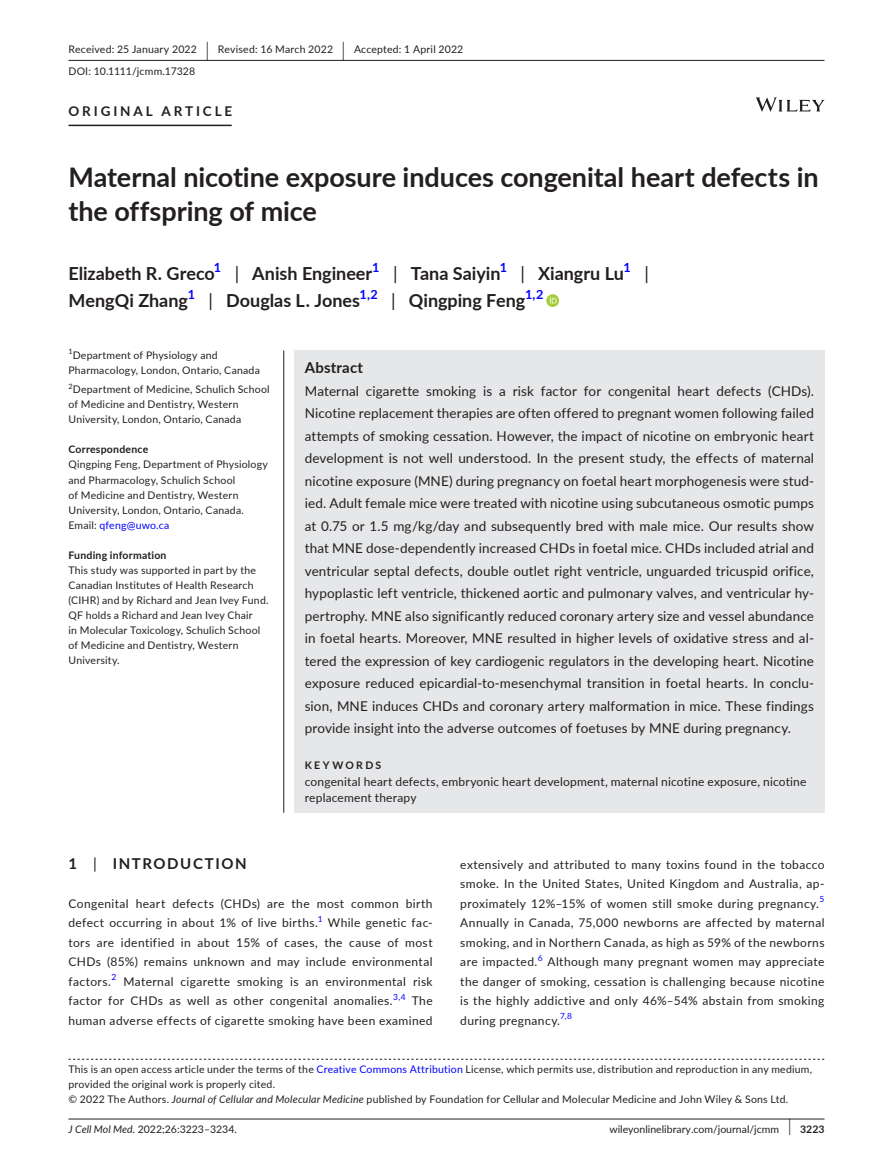
<style>
.page{position:relative;width:893px;height:1174px;background:#fff}
.page>*{position:absolute;margin:0;border:0;box-sizing:border-box;transform-origin:0 0}
.t1{font:700 27px/34.5px "Lato";letter-spacing:-.005em;color:#231f20}
.t2{font:700 18px "Lato";color:#231f20}
.t3{font:18px "Lato";color:#231f20}
.t4{font:700 15px "Lato";letter-spacing:.1em;color:#231f20}
.t5{font:700 15px "Lato";letter-spacing:.015em;color:#231f20}
.t6{font:13.5px/22.5px "Lato";letter-spacing:.01em;color:#231f20;text-align:justify}
.t7{font:700 13.5px "Lato";letter-spacing:.215em;color:#231f20}
.t8{font:700 12.6px "Lato";color:#00f}
.t9{font:12px/19.5px "Lato";letter-spacing:.03em;color:#231f20;text-align:justify}
.t10{font:10.5px/15px "Lato";letter-spacing:.02em;color:#231f20}
.t11{font:10.5px "Lato";color:#231f20}
.t12{font:700 10.5px "Lato";letter-spacing:.02em;color:#231f20}
.t13{font:700 10.5px "Lato";letter-spacing:.22em;color:#231f20}
.t14{font:8.4px "Lato";color:#00f}
.t15{font:7.35px "Lato";color:#231f20}
.s1{font-size:19.65px}
.s2{font-weight:400}
.s3{color:#00f}
.s4{font-style:italic}
.s5{font-size:17.4px}
.s6{font-weight:700}
</style>
<div class="page">
<hr style="left:68px;top:1118px;width:756px;height:1px;background:#231f20">
<svg style="left:756px;top:97px;width:68px;height:15px"></svg>
<hr style="left:68px;top:60px;width:756px;height:1px;background:#231f20">
<hr style="left:68px;top:125px;width:164px;height:1px;background:#231f20">
<svg style="left:546px;top:294px;width:13px;height:13px"></svg>
<svg style="left:550px;top:296px;width:7px;height:7px"></svg>
<svg style="left:68px;top:1058px;width:756px;height:1px"></svg>
<div style="left:294px;top:350px;width:530px;height:462px;background:#e6e7e9"></div>
<hr style="left:283px;top:350px;width:1px;height:462px;background:#231f20">
<p class="t10" style="left:68px;top:38px;width:396px;line-height:21.8px">Received: 25 January 2022 <span class="s1">|</span> Revised: 16 March 2022 <span class="s1">|</span> Accepted: 1 April 2022<br>DOI: 10.1111/jcmm.17328</p>
<p class="t7" style="left:68px;top:101px;width:165px">ORIGINAL ARTICLE</p>
<h1 class="t1" style="left:68px;top:159px;width:752px">Maternal nicotine exposure induces congenital heart defects in the offspring of mice</h1>
<h2 class="t2" style="left:68px;top:260px;width:148px">Elizabeth R. Greco</h2>
<p class="t8" style="left:214px;top:258px;width:9px">1</p>
<h2 class="t2" style="left:235px;top:260px;width:139px"><span class="s2">|</span> Anish Engineer</h2>
<p class="t8" style="left:372px;top:258px;width:9px">1</p>
<h2 class="t2" style="left:393px;top:260px;width:109px"><span class="s2">|</span> Tana Saiyin</h2>
<p class="t8" style="left:500px;top:258px;width:9px">1</p>
<h2 class="t2" style="left:520px;top:260px;width:105px"><span class="s2">|</span> Xiangru Lu</h2>
<p class="t8" style="left:623px;top:258px;width:9px">1</p>
<h2 class="t3" style="left:644px;top:260px;width:6px">|</h2>
<h2 class="t2" style="left:68px;top:287px;width:121px">MengQi Zhang</h2>
<p class="t8" style="left:188px;top:285px;width:9px">1</p>
<h2 class="t2" style="left:208px;top:287px;width:153px"><span class="s2">|</span> Douglas L. Jones</h2>
<p class="t8" style="left:359px;top:285px;width:20px">1,2</p>
<h2 class="t2" style="left:391px;top:287px;width:135px"><span class="s2">|</span> Qingping Feng</h2>
<p class="t8" style="left:525px;top:285px;width:20px">1,2</p>
<p class="t15" style="left:68px;top:346px;width:6px">1</p>
<p class="t10" style="left:68px;top:347px;width:193px;text-indent:4px">Department of Physiology and<br>Pharmacology, London, Ontario, Canada</p>
<p class="t15" style="left:68px;top:381px;width:6px">2</p>
<p class="t10" style="left:68px;top:382px;width:203px;text-indent:4px">Department of Medicine, Schulich School of Medicine and Dentistry, Western<br>University, London, Ontario, Canada</p>
<p class="t12" style="left:68px;top:442px;width:81px">Correspondence</p>
<p class="t10" style="left:68px;top:457px;width:201px">Qingping Feng, Department of Physiology and Pharmacology, Schulich School<br>of Medicine and Dentistry, Western University, London, Ontario, Canada.<br>Email: <span class="s3">qfeng@uwo.ca</span></p>
<p class="t12" style="left:68px;top:547px;width:100px">Funding information</p>
<p class="t10" style="left:68px;top:562px;width:202px">This study was supported in part by the Canadian Institutes of Health Research (CIHR) and by Richard and Jean Ivey Fund.<br>QF holds a Richard and Jean Ivey Chair<br>in Molecular Toxicology, Schulich School of Medicine and Dentistry, Western University.</p>
<p class="t5" style="left:305px;top:356px;width:60px">Abstract</p>
<p class="t6" style="left:305px;top:379px;width:511px">Maternal cigarette smoking is a risk factor for congenital heart defects (CHDs).<br>Nicotine replacement therapies are often offered to pregnant women following failed attempts of smoking cessation. However, the impact of nicotine on embryonic heart development is not well understood. In the present study, the effects of maternal nicotine exposure (MNE) during pregnancy on foetal heart morphogenesis were stud&shy;ied. Adult female mice were treated with nicotine using subcutaneous osmotic pumps at 0.75 or 1.5 mg/kg/day and subsequently bred with male mice. Our results show that MNE dose-dependently increased CHDs in foetal mice. CHDs included atrial and ventricular septal defects, double outlet right ventricle, unguarded tricuspid orifice, hypoplastic left ventricle, thickened aortic and pulmonary valves, and ventricular hy&shy;pertrophy. MNE also significantly reduced coronary artery size and vessel abundance in foetal hearts. Moreover, MNE resulted in higher levels of oxidative stress and al&shy;tered the expression of key cardiogenic regulators in the developing heart. Nicotine exposure reduced epicardial-to-mesenchymal transition in foetal hearts. In conclu&shy;sion, MNE induces CHDs and coronary artery malformation in mice. These findings provide insight into the adverse outcomes of foetuses by MNE during pregnancy.</p>
<p class="t13" style="left:305px;top:757px;width:78px">KEYWORDS</p>
<p class="t9" style="left:305px;top:772px;width:503px;line-height:16.5px">congenital heart defects, embryonic heart development, maternal nicotine exposure, nicotine replacement therapy</p>
<p class="t4" style="left:68px;top:852px;width:180px">1 <span class="s2">|</span> INTRODUCTION</p>
<p class="t9" style="left:68px;top:893px;width:366px">Congenital heart defects (CHDs) are the most common birth defect occurring in about 1% of live births.</p>
<p class="t14" style="left:318px;top:913px;width:6px">1</p>
<p class="t9" style="left:68px;top:912px;width:366px;text-indent:259px">While genetic fac&shy;tors are identified in about 15% of cases, the cause of most CHDs (85%) remains unknown and may include environmental factors.<sup>2</sup> Maternal cigarette smoking is an environmental risk factor for CHDs as well as other congenital anomalies.<sup>3,4</sup> The human adverse effects of cigarette smoking have been examined</p>
<p class="t9" style="left:460px;top:854px;width:366px">extensively and attributed to many toxins found in the tobacco smoke. In the United States, United Kingdom and Australia, ap&shy;proximately 12%–15% of women still smoke during pregnancy.</p>
<p class="t14" style="left:820px;top:893px;width:6px">5</p>
<p class="t9" style="left:460px;top:912px;width:366px">Annually in Canada, 75,000 newborns are affected by maternal smoking, and in Northern Canada, as high as 59% of the newborns are impacted.</p>
<p class="t14" style="left:538px;top:952px;width:6px">6</p>
<p class="t9" style="left:460px;top:951px;width:366px;text-indent:87px">Although many pregnant women may appreciate the danger of smoking, cessation is challenging because nicotine is the highly addictive and only 46%–54% abstain from smoking during pregnancy.<sup>7,8</sup></p>
<p class="t10" style="left:68px;top:1061px;width:745px">This is an open access article under the terms of the <span class="s3">Creative Commons Attribution</span> License, which permits use, distribution and reproduction in any medium, provided the original work is properly cited.<br>© 2022 The Authors. <span class="s4">Journal of Cellular and Molecular Medicine</span> published by Foundation for Cellular and Molecular Medicine and John Wiley &amp; Sons Ltd.</p>
<p class="t11" style="left:68px;top:1121px;width:170px"><span class="s4">J Cell Mol Med.</span> 2022;26:3223–3234.</p>
<p class="t11" style="left:609px;top:1121px;width:217px">wileyonlinelibrary.com/journal/jcmm <span class="s5">|</span> <span class="s6">3223</span></p>
</div>
